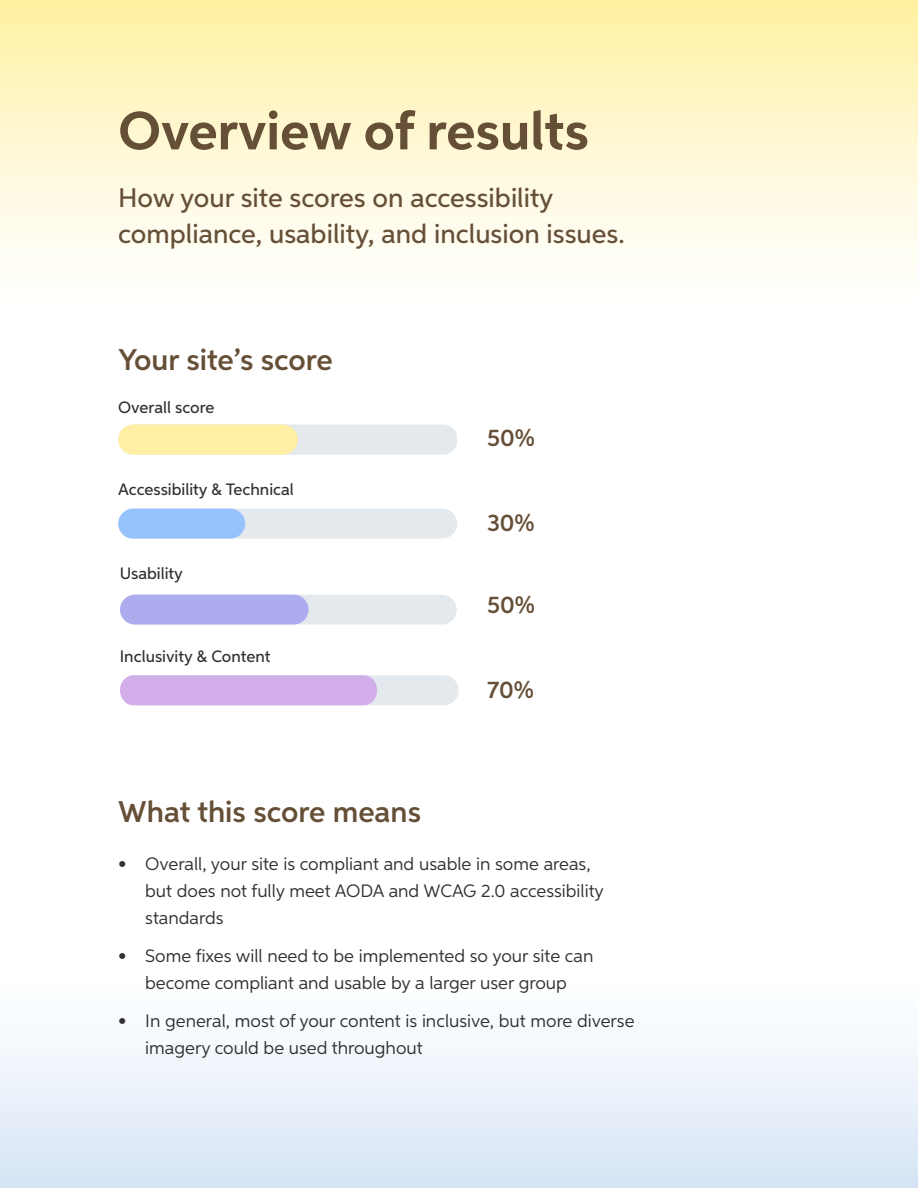
<style>
.page{position:relative;width:918px;height:1188px;background:#fff}
.page>*{position:absolute;margin:0;border:0;box-sizing:border-box;transform-origin:0 0}
.t1{font:700 54px "Aspira";color:#654f36}
.t2{font:600 30px "Aspira";color:#654f36}
.t3{font:500 27px "Aspira";color:#654f36}
.t4{font:600 24px "Aspira";color:#664f37}
.t5{font:18px/27px "Aspira";color:#323030}
.t6{font:500 16.5px "Aspira";color:#323030}
</style>
<div class="page">
<div style="left:0;top:934px;width:917px;height:254px;background:linear-gradient(to bottom,#fff,#d9e6f5)"></div>
<div style="left:1px;top:0;width:917px;height:335px;background:linear-gradient(to bottom,#fff1a6,#fff)"></div>
<svg style="left:287px;top:424px;width:170px;height:31px;background:#e5e9ee"></svg>
<div style="left:118px;top:424px;width:180px;height:31px;background:#fff0a6;border-radius:15px"></div>
<div style="left:120px;top:595px;width:337px;height:30px;background:#e4e9ee;border-radius:15px"></div>
<div style="left:120px;top:595px;width:189px;height:30px;background:#acacef;border-radius:15px"></div>
<div style="left:118px;top:509px;width:339px;height:30px;background:#e4e9ee;border-radius:15px"></div>
<div style="left:118px;top:509px;width:127px;height:30px;background:#97c3fc;border-radius:15px"></div>
<div style="left:120px;top:675px;width:339px;height:30px;background:#e4e9ee;border-radius:15px"></div>
<div style="left:120px;top:675px;width:257px;height:30px;background:#d2afeb"></div>
<p class="t1" style="left:118px;top:98px;width:472px">Overview of results</p>
<p class="t3" style="left:118px;top:181px;width:437px">How your site scores on accessibility</p>
<p class="t3" style="left:118px;top:217px;width:508px">compliance, usability, and inclusion issues.</p>
<p class="t2" style="left:118px;top:342px;width:216px">Your site’s score</p>
<p class="t6" style="left:118px;top:397px;width:98px">Overall score</p>
<p class="t6" style="left:118px;top:479px;width:177px">Accessibility &amp; Technical</p>
<p class="t6" style="left:120px;top:563px;width:65px">Usability</p>
<p class="t6" style="left:120px;top:647px;width:152px">Inclusivity &amp; Content</p>
<p class="t2" style="left:118px;top:793px;width:304px">What this score means</p>
<p class="t4" style="left:487px;top:423px;width:49px">50%</p>
<p class="t4" style="left:487px;top:508px;width:49px">30%</p>
<p class="t4" style="left:487px;top:590px;width:49px">50%</p>
<p class="t4" style="left:487px;top:675px;width:48px">70%</p>
<p class="t5" style="left:145px;top:850px;width:460px;text-indent:-27px">• Overall, your site is compliant and usable in some areas, but does not fully meet AODA and WCAG 2.0 accessibility standards</p>
<p class="t5" style="left:118px;top:942px;width:477px;text-align:center">• Some fixes will need to be implemented so your site can become compliant and usable by a larger user group</p>
<p class="t5" style="left:145px;top:1007px;width:491px;text-indent:-27px">• In general, most of your content is inclusive, but more diverse imagery could be used throughout</p>
</div>
